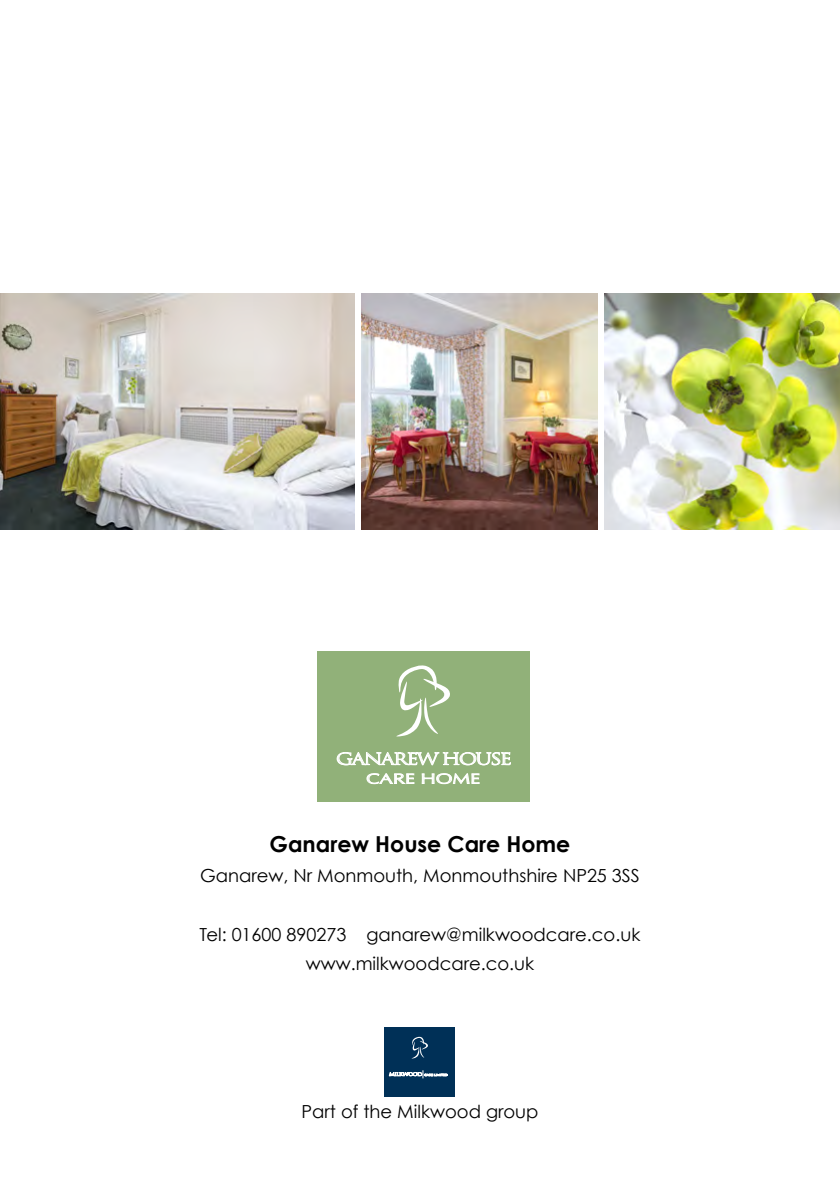
<style>
.page{position:relative;width:840px;height:1191px;background:#fff}
.page>*{position:absolute;margin:0;border:0;box-sizing:border-box;transform-origin:0 0}
.t1{font:700 22px "Century Gothic";color:#000}
.t2{font:18px/29.6px "Century Gothic";color:#000;text-align:center}
.t3{font:15.8px "Trajan Pro";letter-spacing:-.1em;color:#fff;scale:1.28 1}
.t4{font:13.8px "Optima";color:#fff;scale:1.43 1}
</style>
<div class="page">
<div style="left:385px;top:1027px;width:69px;height:70px;background:#003057"></div>
<svg style="left:412px;top:1036px;width:16px;height:22px"></svg>
<svg style="left:389px;top:1070px;width:58px;height:8px"></svg>
<img style="left:0;top:294px;width:354px;height:235px">
<img style="left:361px;top:294px;width:236px;height:235px">
<img style="left:604px;top:294px;width:235px;height:235px">
<div style="left:317px;top:651px;width:212px;height:150px;background:#91b179"></div>
<svg style="left:336px;top:752px;width:174px;height:32px"></svg>
<svg style="left:397px;top:665px;width:53px;height:71px"></svg>
<p class="t3" style="left:336px;top:749px;width:139px">GANAREW HOUSE</p>
<p class="t4" style="left:366px;top:771px;width:81px">CARE HOME</p>
<p class="t1" style="left:269px;top:827px;width:302px">Ganarew House Care Home</p>
<p class="t2" style="left:200px;top:860px;width:441px">Ganarew, Nr Monmouth, Monmouthshire NP25 3SS</p>
<p class="t2" style="left:199px;top:919px;width:442px">Tel: 01600 890273 ganarew@milkwoodcare.co.uk www.milkwoodcare.co.uk</p>
<p class="t2" style="left:301px;top:1096px;width:238px">Part of the Milkwood group</p>
</div>
